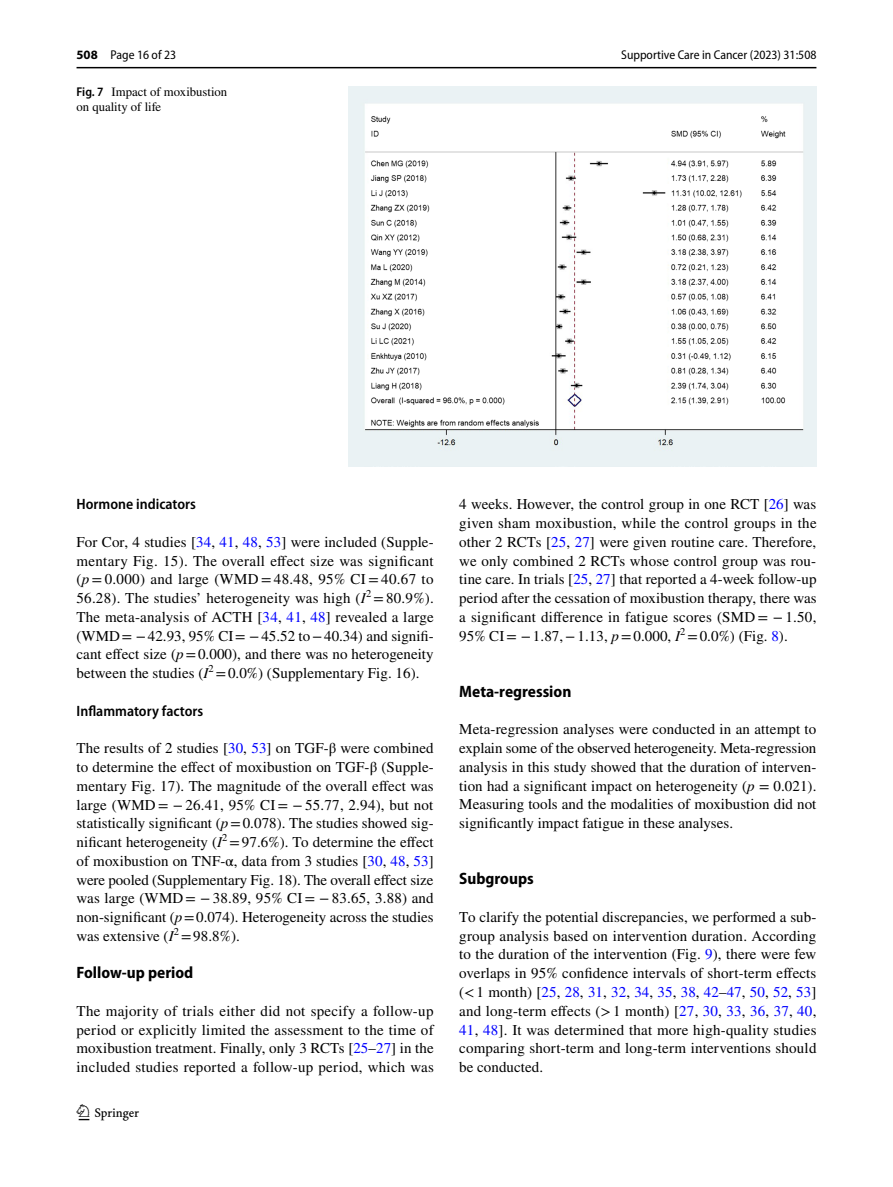
<style>
.page{position:relative;width:893px;height:1187px;background:#fff}
.page>*{position:absolute;margin:0;border:0;box-sizing:border-box;transform-origin:0 0}
.t1{font:22.5px "Springnew Regular 2";color:#000}
.t2{font:700 semi-condensed 16.5px "Myriad Pro";color:#000}
.t3{font:15px/18.8px "STIX";letter-spacing:.005em;color:#000;text-align:justify}
.t4{font:600 semi-condensed 15px "Myriad Pro";color:#000}
.t5{font:semi-condensed 12.75px "Myriad Pro";color:#000}
.t6{font:12.75px/15px "STIX";color:#000}
.s1{font-weight:700;font-stretch:normal}
.s2{font-family:"Myriad Pro";font-weight:600;font-stretch:semi-condensed}
.s3{color:#00f}
.s4{font-style:italic}
</style>
<div class="page">
<hr style="left:77px;top:67px;width:739px;height:1px;background:#000">
<img style="left:349px;top:87px;width:467px;height:379px">
<p class="t5" style="left:77px;top:48px;width:101px"><span class="s1">508</span> Page 16 of 23</p>
<p class="t6" style="left:77px;top:85px;width:152px"><span class="s2">Fig. 7</span> Impact of moxibustion on quality of life</p>
<p class="t5" style="left:621px;top:48px;width:197px">Supportive Care in Cancer (2023) 31:508</p>
<p class="t4" style="left:77px;top:496px;width:121px">Hormone indicators</p>
<p class="t3" style="left:77px;top:533px;width:359px">For Cor, 4 studies [<span class="s3">34</span>, <span class="s3">41</span>, <span class="s3">48</span>, <span class="s3">53</span>] were included (Supple&shy;mentary Fig. 15). The overall effect size was significant (<span class="s4">p</span>=0.000) and large (WMD =48.48, 95% CI=40.67 to 56.28). The studies’ heterogeneity was high (<span class="s4">I</span><sup>2</sup> =80.9%).<br>The meta-analysis of ACTH [<span class="s3">34</span>, <span class="s3">41</span>, <span class="s3">48</span>] revealed a large (WMD= −42.93, 95% CI= −45.52 to−40.34) and signifi&shy;cant effect size (<span class="s4">p</span>=0.000), and there was no heterogeneity between the studies (<span class="s4">I</span><sup>2</sup> =0.0%) (Supplementary Fig. 16).</p>
<p class="t4" style="left:77px;top:702px;width:128px">Inflammatory factors</p>
<p class="t3" style="left:77px;top:739px;width:359px">The results of 2 studies [<span class="s3">30</span>, <span class="s3">53</span>] on TGF-β were combined to determine the effect of moxibustion on TGF-β (Supple&shy;mentary Fig. 17). The magnitude of the overall effect was large (WMD = −26.41, 95% CI= −55.77, 2.94), but not statistically significant (<span class="s4">p</span>=0.078). The studies showed sig&shy;nificant heterogeneity (<span class="s4">I</span><sup>2</sup> =97.6%). To determine the effect of moxibustion on TNF-α, data from 3 studies [<span class="s3">30</span>, <span class="s3">48</span>, <span class="s3">53</span>] were pooled (Supplementary Fig. 18). The overall effect size was large (WMD = −38.89, 95% CI= −83.65, 3.88) and non-significant (<span class="s4">p</span>=0.074). Heterogeneity across the studies was extensive (<span class="s4">I</span><sup>2</sup> =98.8%).</p>
<p class="t2" style="left:77px;top:963px;width:118px">Follow‑up period</p>
<p class="t3" style="left:77px;top:1002px;width:359px">The majority of trials either did not specify a follow-up period or explicitly limited the assessment to the time of moxibustion treatment. Finally, only 3 RCTs [<span class="s3">25</span>–<span class="s3">27</span>] in the included studies reported a follow-up period, which was</p>
<h1 class="t1" style="left:79px;top:1104px;width:62px">1 3</h1>
<p class="t3" style="left:459px;top:496px;width:359px">4 weeks. However, the control group in one RCT [<span class="s3">26</span>] was given sham moxibustion, while the control groups in the other 2 RCTs [<span class="s3">25</span>, <span class="s3">27</span>] were given routine care. Therefore, we only combined 2 RCTs whose control group was rou&shy;tine care. In trials [<span class="s3">25</span>, <span class="s3">27</span>] that reported a 4-week follow-up period after the cessation of moxibustion therapy, there was a significant difference in fatigue scores (SMD = −1.50, 95% CI= −1.87,−1.13, <span class="s4">p</span>=0.000, <span class="s4">I</span><sup>2</sup> =0.0%) (Fig. <span class="s3">8</span>).</p>
<p class="t2" style="left:459px;top:682px;width:114px">Meta‑regression</p>
<p class="t3" style="left:459px;top:721px;width:359px">Meta-regression analyses were conducted in an attempt to explain some of the observed heterogeneity. Meta-regression analysis in this study showed that the duration of interven&shy;tion had a significant impact on heterogeneity (<span class="s4">p</span> = 0.021).<br>Measuring tools and the modalities of moxibustion did not significantly impact fatigue in these analyses.</p>
<p class="t2" style="left:459px;top:869px;width:76px">Subgroups</p>
<p class="t3" style="left:459px;top:908px;width:359px">To clarify the potential discrepancies, we performed a sub&shy;group analysis based on intervention duration. According to the duration of the intervention (Fig. <span class="s3">9</span>), there were few overlaps in 95% confidence intervals of short-term effects (&lt;1 month) [<span class="s3">25</span>, <span class="s3">28</span>, <span class="s3">31</span>, <span class="s3">32</span>, <span class="s3">34</span>, <span class="s3">35</span>, <span class="s3">38</span>, <span class="s3">42</span>–<span class="s3">47</span>, <span class="s3">50</span>, <span class="s3">52</span>, <span class="s3">53</span>] and long-term effects (&gt;1 month) [<span class="s3">27</span>, <span class="s3">30</span>, <span class="s3">33</span>, <span class="s3">36</span>, <span class="s3">37</span>, <span class="s3">40</span>, <span class="s3">41</span>, <span class="s3">48</span>]. It was determined that more high-quality studies comparing short-term and long-term interventions should be conducted.</p>
</div>
